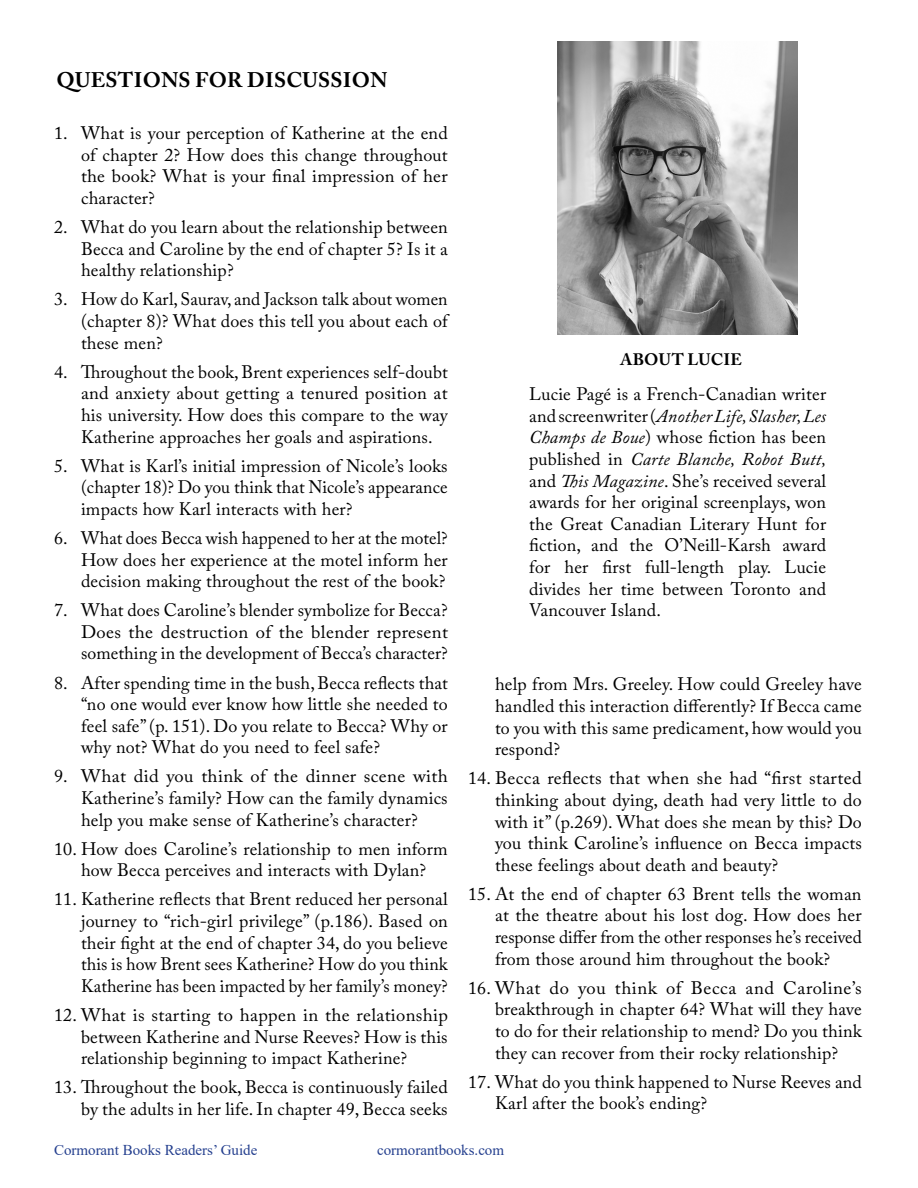
<style>
.page{position:relative;width:918px;height:1188px;background:#fff}
.page>*{position:absolute;margin:0;border:0;box-sizing:border-box;transform-origin:0 0}
.t1{font:700 21px "Adobe Caslon Pro";letter-spacing:.015em;color:#000}
.t2{font:18px/21.6px "Adobe Caslon Pro";letter-spacing:.01em;color:#000;text-align:justify}
.t3{font:700 16.5px "Adobe Caslon Pro";letter-spacing:.015em;color:#000}
.t4{font:15px "Times New Roman";color:#25408f}
.s1{font-style:italic}
</style>
<div class="page">
<img style="left:558px;top:41px;width:240px;height:294px">
<p class="t1" style="left:56px;top:68px;width:332px">QUESTIONS FOR DISCUSSION</p>
<p class="t2" style="left:81px;top:122px;width:368px;text-indent:-27px">1. What is your perception of Katherine at the end of chapter 2? How does this change throughout the book? What is your final impression of her character?</p>
<p class="t2" style="left:81px;top:216px;width:368px;text-indent:-27px">2. What do you learn about the relationship between Becca and Caroline by the end of chapter 5? Is it a healthy relationship?</p>
<p class="t2" style="left:81px;top:288px;width:368px;text-indent:-27px">3. How do Karl, Saurav, and Jackson talk about women (chapter 8)? What does this tell you about each of these men?</p>
<p class="t2" style="left:81px;top:361px;width:368px;text-indent:-27px">4. Throughout the book, Brent experiences self-doubt and anxiety about getting a tenured position at his university. How does this compare to the way Katherine approaches her goals and aspirations.</p>
<p class="t2" style="left:81px;top:455px;width:368px;text-indent:-27px">5. What is Karl’s initial impression of Nicole’s looks (chapter 18)? Do you think that Nicole’s appearance impacts how Karl interacts with her?</p>
<p class="t2" style="left:81px;top:527px;width:368px;text-indent:-27px">6. What does Becca wish happened to her at the motel?<br>How does her experience at the motel inform her decision making throughout the rest of the book?</p>
<p class="t2" style="left:81px;top:599px;width:368px;text-indent:-27px">7. What does Caroline’s blender symbolize for Becca?<br>Does the destruction of the blender represent something in the development of Becca’s character?</p>
<p class="t2" style="left:81px;top:672px;width:368px;text-indent:-27px">8. After spending time in the bush, Becca reflects that “no one would ever know how little she needed to feel safe” (p. 151). Do you relate to Becca? Why or why not? What do you need to feel safe?</p>
<p class="t2" style="left:81px;top:765px;width:368px;text-indent:-27px">9. What did you think of the dinner scene with Katherine’s family? How can the family dynamics help you make sense of Katherine’s character?</p>
<p class="t2" style="left:54px;top:838px;width:395px;text-align:center">10. How does Caroline’s relationship to men inform how Becca perceives and interacts with Dylan?</p>
<p class="t2" style="left:81px;top:888px;width:368px;text-indent:-27px">11. Katherine reflects that Brent reduced her personal journey to “rich-girl privilege” (p.186). Based on their fight at the end of chapter 34, do you believe this is how Brent sees Katherine? How do you think Katherine has been impacted by her family’s money?</p>
<p class="t2" style="left:81px;top:1004px;width:368px;text-indent:-27px">12. What is starting to happen in the relationship between Katherine and Nurse Reeves? How is this relationship beginning to impact Katherine?</p>
<p class="t2" style="left:54px;top:1076px;width:395px;text-align:right">13. Throughout the book, Becca is continuously failed by the adults in her life. In chapter 49, Becca seeks</p>
<p class="t3" style="left:620px;top:350px;width:123px">ABOUT LUCIE</p>
<p class="t2" style="left:529px;top:383px;width:299px">Lucie Pagé is a French-Canadian writer and screenwriter (<span class="s1">Another Life, Slasher, Les Champs de Boue</span>) whose fiction has been published in <span class="s1">Carte Blanche, Robot Butt, </span>and <span class="s1">This Magazine</span>. She’s received several awards for her original screenplays, won the Great Canadian Literary Hunt for fiction, and the O’Neill-Karsh award for her first full-length play. Lucie divides her time between Toronto and Vancouver Island.</p>
<p class="t2" style="left:495px;top:673px;width:368px">help from Mrs. Greeley. How could Greeley have handled this interaction differently? If Becca came to you with this same predicament, how would you respond?</p>
<p class="t2" style="left:495px;top:767px;width:368px;text-indent:-27px">14. Becca reflects that when she had “first started thinking about dying, death had very little to do with it” (p.269). What does she mean by this? Do you think Caroline’s influence on Becca impacts these feelings about death and beauty?</p>
<p class="t2" style="left:495px;top:883px;width:368px;text-indent:-27px">15. At the end of chapter 63 Brent tells the woman at the theatre about his lost dog. How does her response differ from the other responses he’s received from those around him throughout the book?</p>
<p class="t2" style="left:495px;top:977px;width:368px;text-indent:-27px">16. What do you think of Becca and Caroline’s breakthrough in chapter 64? What will they have to do for their relationship to mend? Do you think they can recover from their rocky relationship?</p>
<p class="t2" style="left:495px;top:1071px;width:368px;text-indent:-27px">17. What do you think happened to Nurse Reeves and<br>Karl after the book’s ending?</p>
<p class="t4" style="left:54px;top:1140px;width:205px">Cormorant Books Readers’ Guide</p>
<p class="t4" style="left:377px;top:1140px;width:129px">cormorantbooks.com</p>
</div>
